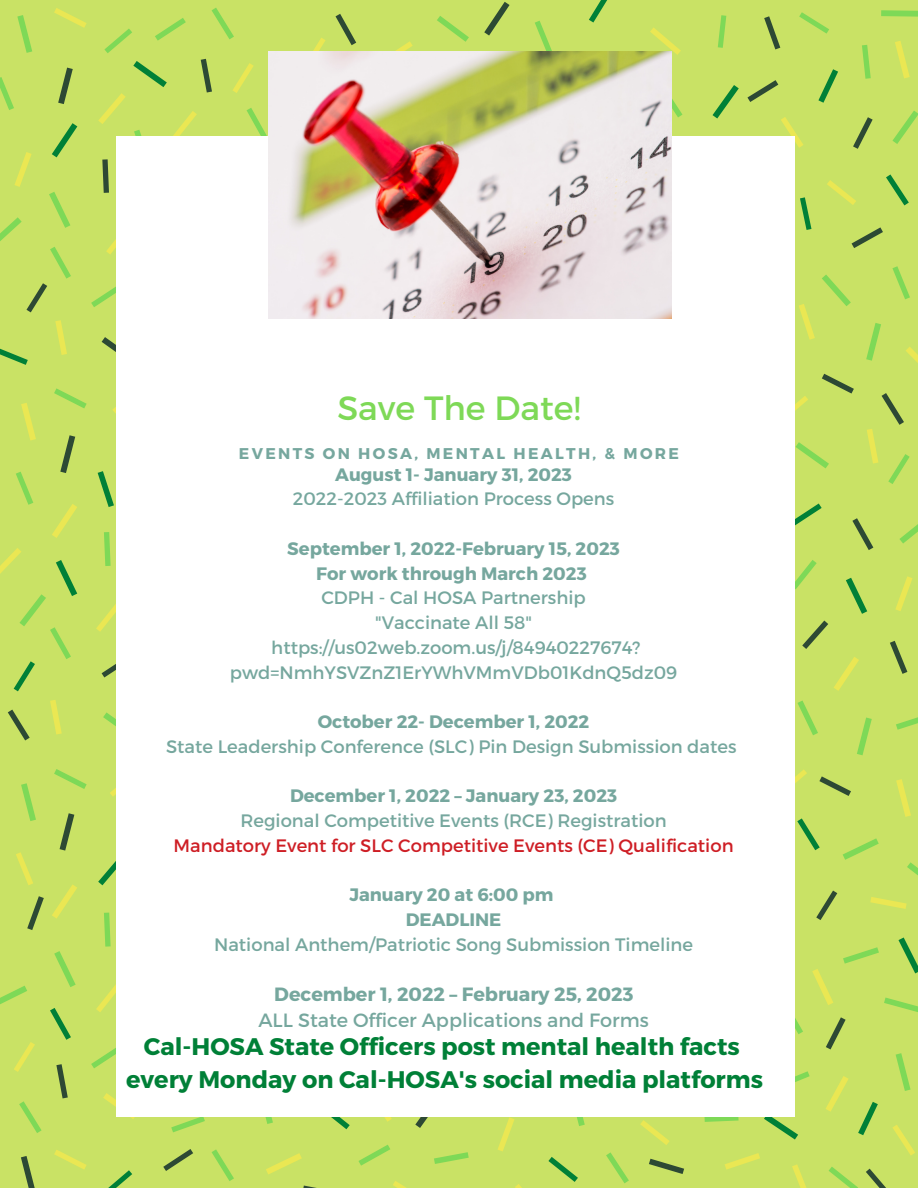
<style>
.page{position:relative;width:918px;height:1188px;background:#c9e265}
.page>*{position:absolute;margin:0;border:0;box-sizing:border-box;transform-origin:0 0}
.t1{font:33.6px "Montserrat";color:#7ed957}
.t2{font:700 24px/32.7px "Montserrat";color:#008037;text-align:center}
.t3{font:19.2px "Montserrat";color:#76a79e}
.t4{font:700 19.2px "Montserrat";color:#76a79e}
.t5{font:18px/24.8px "Montserrat";color:#76a79e;text-align:center}
.t6{font:700 18px/24.8px "Montserrat";color:#76a79e;text-align:center}
.t7{font:18px "Montserrat";color:#ce1e25}
.t8{font:700 15.6px "Montserrat";letter-spacing:.15em;color:#76a79e}
</style>
<div class="page">
<svg style="left:106px;top:226px;width:11px;height:29px"></svg>
<svg style="left:55px;top:320px;width:12px;height:35px"></svg>
<svg style="left:54px;top:8px;width:33px;height:20px"></svg>
<svg style="left:98px;top:93px;width:28px;height:31px"></svg>
<svg style="left:233px;top:63px;width:21px;height:30px"></svg>
<svg style="left:173px;top:111px;width:24px;height:25px"></svg>
<svg style="left:21px;top:403px;width:15px;height:38px"></svg>
<svg style="left:96px;top:602px;width:21px;height:30px"></svg>
<svg style="left:50px;top:700px;width:12px;height:35px"></svg>
<svg style="left:52px;top:504px;width:25px;height:34px"></svg>
<svg style="left:112px;top:389px;width:5px;height:25px"></svg>
<svg style="left:896px;top:779px;width:15px;height:38px"></svg>
<svg style="left:834px;top:657px;width:25px;height:34px"></svg>
<svg style="left:895px;top:576px;width:18px;height:35px"></svg>
<svg style="left:794px;top:769px;width:13px;height:25px"></svg>
<svg style="left:906px;top:347px;width:12px;height:16px"></svg>
<svg style="left:799px;top:304px;width:16px;height:36px"></svg>
<svg style="left:794px;top:396px;width:14px;height:24px"></svg>
<svg style="left:515px;top:1184px;width:7px;height:4px"></svg>
<svg style="left:826px;top:1076px;width:22px;height:36px"></svg>
<svg style="left:640px;top:1120px;width:30px;height:25px"></svg>
<svg style="left:498px;top:1117px;width:17px;height:34px"></svg>
<svg style="left:792px;top:1164px;width:15px;height:24px"></svg>
<svg style="left:725px;top:1153px;width:35px;height:17px"></svg>
<svg style="left:14px;top:1042px;width:21px;height:30px"></svg>
<svg style="left:96px;top:983px;width:21px;height:29px"></svg>
<svg style="left:52px;top:885px;width:25px;height:34px"></svg>
<svg style="left:16px;top:852px;width:17px;height:33px"></svg>
<svg style="left:110px;top:772px;width:7px;height:25px"></svg>
<svg style="left:103px;top:1093px;width:32px;height:26px"></svg>
<svg style="left:266px;top:1153px;width:36px;height:21px"></svg>
<svg style="left:384px;top:1117px;width:8px;height:5px"></svg>
<svg style="left:393px;top:1181px;width:13px;height:7px"></svg>
<svg style="left:893px;top:1125px;width:22px;height:30px"></svg>
<svg style="left:54px;top:1150px;width:33px;height:19px"></svg>
<svg style="left:781px;top:117px;width:22px;height:31px"></svg>
<svg style="left:396px;top:41px;width:17px;height:10px"></svg>
<svg style="left:313px;top:38px;width:13px;height:13px"></svg>
<svg style="left:827px;top:180px;width:29px;height:25px"></svg>
<svg style="left:895px;top:41px;width:15px;height:37px"></svg>
<svg style="left:812px;top:969px;width:21px;height:36px"></svg>
<svg style="left:870px;top:897px;width:37px;height:12px"></svg>
<svg style="left:650px;top:27px;width:31px;height:28px"></svg>
<svg style="left:58px;top:68px;width:15px;height:36px"></svg>
<svg style="left:102px;top:159px;width:7px;height:34px"></svg>
<svg style="left:201px;top:59px;width:11px;height:34px"></svg>
<svg style="left:102px;top:337px;width:15px;height:26px"></svg>
<svg style="left:60px;top:435px;width:15px;height:38px"></svg>
<svg style="left:102px;top:655px;width:15px;height:22px"></svg>
<svg style="left:8px;top:710px;width:22px;height:30px"></svg>
<svg style="left:852px;top:518px;width:21px;height:32px"></svg>
<svg style="left:802px;top:621px;width:26px;height:28px"></svg>
<svg style="left:819px;top:776px;width:32px;height:20px"></svg>
<svg style="left:890px;top:641px;width:17px;height:33px"></svg>
<svg style="left:822px;top:374px;width:32px;height:20px"></svg>
<svg style="left:649px;top:1159px;width:35px;height:15px"></svg>
<svg style="left:60px;top:813px;width:14px;height:38px"></svg>
<svg style="left:56px;top:1064px;width:12px;height:34px"></svg>
<svg style="left:27px;top:896px;width:17px;height:34px"></svg>
<svg style="left:303px;top:1186px;width:14px;height:2px"></svg>
<svg style="left:21px;top:1156px;width:14px;height:32px"></svg>
<svg style="left:866px;top:1169px;width:20px;height:19px"></svg>
<svg style="left:163px;top:1149px;width:30px;height:22px"></svg>
<svg style="left:415px;top:1117px;width:13px;height:11px"></svg>
<svg style="left:853px;top:117px;width:20px;height:32px"></svg>
<svg style="left:747px;top:80px;width:31px;height:22px"></svg>
<svg style="left:336px;top:14px;width:20px;height:31px"></svg>
<svg style="left:484px;top:2px;width:26px;height:34px"></svg>
<svg style="left:852px;top:227px;width:31px;height:21px"></svg>
<svg style="left:826px;top:1017px;width:20px;height:32px"></svg>
<svg style="left:816px;top:891px;width:21px;height:29px"></svg>
<svg style="left:764px;top:16px;width:16px;height:33px"></svg>
<svg style="left:0;top:348px;width:28px;height:17px"></svg>
<svg style="left:133px;top:61px;width:34px;height:26px"></svg>
<svg style="left:98px;top:471px;width:16px;height:36px"></svg>
<svg style="left:846px;top:578px;width:21px;height:36px"></svg>
<svg style="left:794px;top:504px;width:28px;height:22px"></svg>
<svg style="left:764px;top:1114px;width:34px;height:26px"></svg>
<svg style="left:50px;top:1008px;width:21px;height:32px"></svg>
<svg style="left:98px;top:854px;width:19px;height:31px"></svg>
<svg style="left:331px;top:1117px;width:19px;height:12px"></svg>
<svg style="left:548px;top:1157px;width:30px;height:25px"></svg>
<svg style="left:858px;top:1102px;width:20px;height:33px"></svg>
<svg style="left:108px;top:1170px;width:24px;height:18px"></svg>
<svg style="left:800px;top:197px;width:11px;height:33px"></svg>
<svg style="left:818px;top:69px;width:20px;height:34px"></svg>
<svg style="left:886px;top:174px;width:23px;height:31px"></svg>
<svg style="left:899px;top:938px;width:19px;height:35px"></svg>
<svg style="left:797px;top:818px;width:23px;height:32px"></svg>
<svg style="left:589px;top:0;width:18px;height:23px"></svg>
<svg style="left:713px;top:85px;width:26px;height:34px"></svg>
<svg style="left:17px;top:15px;width:15px;height:38px"></svg>
<svg style="left:91px;top:284px;width:26px;height:23px"></svg>
<svg style="left:0;top:123px;width:77px;height:189px"></svg>
<svg style="left:0;top:77px;width:14px;height:33px"></svg>
<svg style="left:134px;top:130px;width:8px;height:6px"></svg>
<svg style="left:104px;top:29px;width:28px;height:24px"></svg>
<svg style="left:155px;top:18px;width:31px;height:23px"></svg>
<svg style="left:247px;top:108px;width:20px;height:28px"></svg>
<svg style="left:212px;top:8px;width:22px;height:31px"></svg>
<svg style="left:0;top:548px;width:77px;height:143px"></svg>
<svg style="left:104px;top:532px;width:7px;height:34px"></svg>
<svg style="left:54px;top:388px;width:33px;height:20px"></svg>
<svg style="left:16px;top:472px;width:17px;height:33px"></svg>
<svg style="left:857px;top:718px;width:15px;height:37px"></svg>
<svg style="left:867px;top:393px;width:43px;height:91px"></svg>
<svg style="left:794px;top:560px;width:23px;height:29px"></svg>
<svg style="left:899px;top:524px;width:19px;height:20px"></svg>
<svg style="left:797px;top:701px;width:21px;height:34px"></svg>
<svg style="left:796px;top:442px;width:33px;height:26px"></svg>
<svg style="left:866px;top:323px;width:15px;height:38px"></svg>
<svg style="left:822px;top:275px;width:29px;height:31px"></svg>
<svg style="left:892px;top:266px;width:18px;height:33px"></svg>
<svg style="left:705px;top:1117px;width:34px;height:5px"></svg>
<svg style="left:794px;top:1071px;width:16px;height:18px"></svg>
<svg style="left:103px;top:712px;width:14px;height:27px"></svg>
<svg style="left:21px;top:783px;width:15px;height:38px"></svg>
<svg style="left:54px;top:951px;width:22px;height:36px"></svg>
<svg style="left:91px;top:1046px;width:26px;height:22px"></svg>
<svg style="left:0;top:986px;width:27px;height:18px"></svg>
<svg style="left:19px;top:1101px;width:23px;height:32px"></svg>
<svg style="left:104px;top:913px;width:7px;height:34px"></svg>
<svg style="left:54px;top:769px;width:33px;height:20px"></svg>
<svg style="left:265px;top:1117px;width:8px;height:7px"></svg>
<svg style="left:171px;top:1117px;width:34px;height:15px"></svg>
<svg style="left:358px;top:1145px;width:32px;height:21px"></svg>
<svg style="left:577px;top:1117px;width:8px;height:9px"></svg>
<svg style="left:606px;top:1152px;width:23px;height:31px"></svg>
<svg style="left:896px;top:1053px;width:15px;height:38px"></svg>
<svg style="left:829px;top:1167px;width:29px;height:21px"></svg>
<svg style="left:434px;top:1152px;width:35px;height:12px"></svg>
<svg style="left:212px;top:1149px;width:22px;height:32px"></svg>
<svg style="left:892px;top:111px;width:26px;height:33px"></svg>
<svg style="left:799px;top:12px;width:30px;height:22px"></svg>
<svg style="left:535px;top:21px;width:17px;height:30px"></svg>
<svg style="left:437px;top:16px;width:32px;height:26px"></svg>
<svg style="left:672px;top:99px;width:10px;height:18px"></svg>
<svg style="left:862px;top:45px;width:9px;height:34px"></svg>
<svg style="left:881px;top:10px;width:37px;height:7px"></svg>
<svg style="left:884px;top:998px;width:34px;height:14px"></svg>
<svg style="left:794px;top:1003px;width:9px;height:31px"></svg>
<svg style="left:843px;top:947px;width:36px;height:17px"></svg>
<svg style="left:896px;top:717px;width:22px;height:13px"></svg>
<svg style="left:843px;top:838px;width:36px;height:22px"></svg>
<svg style="left:907px;top:862px;width:11px;height:14px"></svg>
<svg style="left:718px;top:15px;width:8px;height:33px"></svg>
<div style="left:117px;top:136px;width:677px;height:981px;background:#fff"></div>
<img style="left:269px;top:51px;width:403px;height:268px">
<h1 class="t1" style="left:337px;top:386px;width:245px">Save The Date!</h1>
<p class="t8" style="left:239px;top:444px;width:442px">EVENTS ON HOSA, MENTAL HEALTH, &amp; MORE</p>
<p class="t6" style="left:335px;top:461px;width:238px">August 1- January 31, 2023</p>
<p class="t5" style="left:293px;top:486px;width:323px">2022-2023 Affiliation Process Opens</p>
<p class="t6" style="left:287px;top:535px;width:334px">September 1, 2022-February 15, 2023<br>For work through March 2023</p>
<p class="t5" style="left:230px;top:585px;width:449px">CDPH - Cal HOSA Partnership<br>"Vaccinate All 58" https://us02web.zoom.us/j/84940227674? pwd=NmhYSVZnZ1ErYWhVMmVDb01KdnQ5dz09</p>
<p class="t6" style="left:318px;top:708px;width:273px">October 22- December 1, 2022</p>
<p class="t5" style="left:166px;top:733px;width:572px">State Leadership Conference (SLC) Pin Design Submission dates</p>
<p class="t6" style="left:290px;top:783px;width:329px">December 1, 2022 – January 23, 2023</p>
<p class="t5" style="left:240px;top:807px;width:428px">Regional Competitive Events (RCE) Registration</p>
<p class="t7" style="left:174px;top:834px;width:562px">Mandatory Event for SLC Competitive Events (CE) Qualification</p>
<p class="t6" style="left:349px;top:882px;width:206px">January 20 at 6:00 pm<br>DEADLINE</p>
<p class="t5" style="left:214px;top:931px;width:480px">National Anthem/Patriotic Song Submission Timeline</p>
<p class="t4" style="left:274px;top:982px;width:361px">December 1, 2022 – February 25, 2023</p>
<p class="t3" style="left:259px;top:1008px;width:392px">ALL State Officer Applications and Forms</p>
<h2 class="t2" style="left:126px;top:1029px;width:638px">Cal-HOSA State Officers post mental health facts every Monday on Cal-HOSA's social media platforms</h2>
</div>
